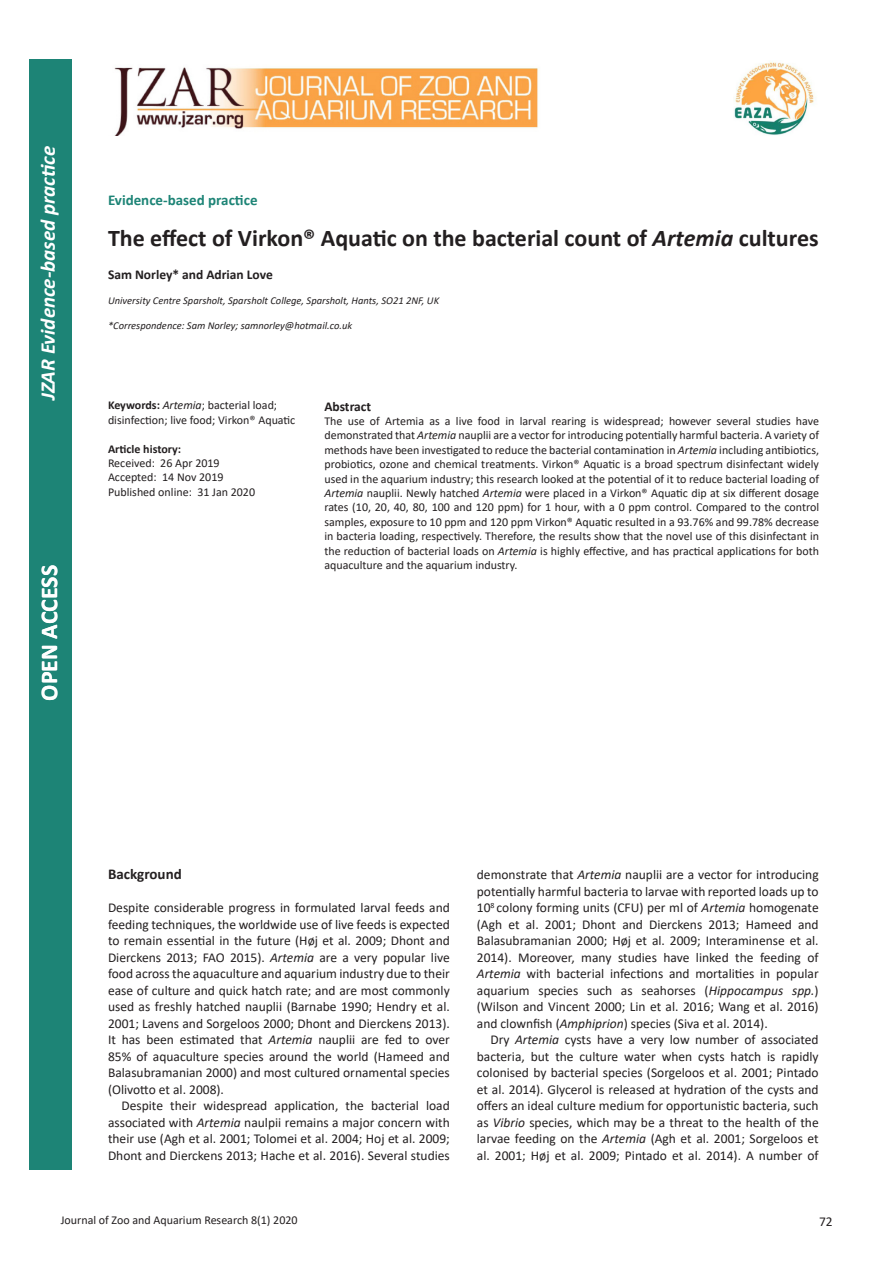
<style>
.page{position:relative;width:893px;height:1263px;background:#fff}
.page>*{position:absolute;margin:0;border:0;box-sizing:border-box;transform-origin:0 0}
.t1{font:700 24px "Calibri";color:#231f20}
.Default{font:700 24px "Calibri";color:#fff}
.t2{font:italic 700 21px "Calibri";color:#fff}
.t3{font:700 15px "Calibri";color:#1d8476}
.Main_heading{font:700 15px "Calibri";color:#231f20}
.Body{font:13.5px/16.5px "Calibri";color:#231f20;text-align:justify}
.Body_para_1{font:13.5px/16.5px "Calibri";color:#231f20;text-align:justify}
.Author_names{font:700 13.5px "Calibri";color:#231f20}
.Default-2{font:700 13.5px "Calibri";color:#231f20}
.Abstract{font:12px/14.4px "Calibri";color:#231f20;text-align:justify}
.Key_hist_refs_text{font:12px/14.4px "Calibri";color:#231f20}
.Default-3{font:700 12px "Calibri";color:#231f20}
.Author_affiliation{font:italic 10.5px "Calibri";color:#231f20}
.s1{font-style:italic}
.s2{font-weight:700}
</style>
<div class="page">
<div style="left:29px;top:60px;width:42px;height:1110px;background:#1d8476"></div>
<img style="left:734px;top:61px;width:80px;height:74px">
<img style="left:114px;top:67px;width:424px;height:68px">
<h2 class="t2" style="left:33px;top:400px;width:256px;rotate:-90deg">JZAR Evidence-based practice</h2>
<p class="Default" style="left:32px;top:701px;width:137px;rotate:-90deg">OPEN ACCESS</p>
<p class="t3" style="left:108px;top:189px;width:151px">Evidence-based practice</p>
<p class="t1" style="left:108px;top:221px;width:712px">The effect of Virkon® Aquatic on the bacterial count of <span class="s1">Artemia</span> cultures</p>
<p class="Author_names" style="left:108px;top:265px;width:166px">Sam Norley* and Adrian Love</p>
<p class="Author_affiliation" style="left:108px;top:293px;width:333px">University Centre Sparsholt, Sparsholt College, Sparsholt, Hants, SO21 2NF, UK</p>
<p class="Author_affiliation" style="left:108px;top:318px;width:246px">*Correspondence: Sam Norley; samnorley@hotmail.co.uk</p>
<p class="Key_hist_refs_text" style="left:108px;top:398px;width:189px"><span class="s2">Keywords:</span> <span class="s1">Artemia</span>; bacterial load; disinfection; live food; Virkon® Aquatic</p>
<p class="Default-3" style="left:108px;top:440px;width:75px">Article history:</p>
<p class="Key_hist_refs_text" style="left:108px;top:456px;width:113px">Received: 26 Apr 2019</p>
<p class="Key_hist_refs_text" style="left:108px;top:470px;width:117px">Accepted: 14 Nov 2019</p>
<p class="Key_hist_refs_text" style="left:108px;top:484px;width:149px">Published online: 31 Jan 2020</p>
<p class="Default-2" style="left:324px;top:396px;width:48px">Abstract</p>
<p class="Abstract" style="left:324px;top:413px;width:496px">The use of Artemia as a live food in larval rearing is widespread; however several studies have demonstrated that <span class="s1">Artemia</span> nauplii are a vector for introducing potentially harmful bacteria. A variety of methods have been investigated to reduce the bacterial contamination in <span class="s1">Artemia</span> including antibiotics, probiotics, ozone and chemical treatments. Virkon® Aquatic is a broad spectrum disinfectant widely used in the aquarium industry; this research looked at the potential of it to reduce bacterial loading of <span class="s1">Artemia</span> nauplii. Newly hatched <span class="s1">Artemia</span> were placed in a Virkon® Aquatic dip at six different dosage rates (10, 20, 40, 80, 100 and 120 ppm) for 1 hour, with a 0 ppm control. Compared to the control samples, exposure to 10 ppm and 120 ppm Virkon® Aquatic resulted in a 93.76% and 99.78% decrease in bacteria loading, respectively. Therefore, the results show that the novel use of this disinfectant in the reduction of bacterial loads on <span class="s1">Artemia</span> is highly effective, and has practical applications for both aquaculture and the aquarium industry.</p>
<p class="Main_heading" style="left:108px;top:863px;width:75px">Background</p>
<p class="Body_para_1" style="left:108px;top:899px;width:343px">Despite considerable progress in formulated larval feeds and feeding techniques, the worldwide use of live feeds is expected to remain essential in the future (Høj et al. 2009; Dhont and Dierckens 2013; FAO 2015). <span class="s1">Artemia</span> are a very popular live food across the aquaculture and aquarium industry due to their ease of culture and quick hatch rate; and are most commonly used as freshly hatched nauplii (Barnabe 1990; Hendry et al.<br>2001; Lavens and Sorgeloos 2000; Dhont and Dierckens 2013).<br>It has been estimated that <span class="s1">Artemia</span> nauplii are fed to over 85% of aquaculture species around the world (Hameed and Balasubramanian 2000) and most cultured ornamental species (Olivotto et al. 2008).</p>
<p class="Body" style="left:108px;top:1097px;width:343px;text-indent:14px">Despite their widespread application, the bacterial load associated with <span class="s1">Artemia</span> naulpii remains a major concern with their use (Agh et al. 2001; Tolomei et al. 2004; Hoj et al. 2009; Dhont and Dierckens 2013; Hache et al. 2016). Several studies</p>
<p class="Body" style="left:477px;top:866px;width:343px">demonstrate that <span class="s1">Artemia</span> nauplii are a vector for introducing potentially harmful bacteria to larvae with reported loads up to 10<sup>8</sup> colony forming units (CFU) per ml of <span class="s1">Artemia</span> homogenate (Agh et al. 2001; Dhont and Dierckens 2013; Hameed and Balasubramanian 2000; Høj et al. 2009; Interaminense et al.<br>2014). Moreover, many studies have linked the feeding of <span class="s1">Artemia</span> with bacterial infections and mortalities in popular aquarium species such as seahorses (<span class="s1">Hippocampus spp.</span>) (Wilson and Vincent 2000; Lin et al. 2016; Wang et al. 2016) and clownfish (<span class="s1">Amphiprion</span>) species (Siva et al. 2014).</p>
<p class="Body" style="left:477px;top:1031px;width:343px;text-indent:14px">Dry <span class="s1">Artemia</span> cysts have a very low number of associated bacteria, but the culture water when cysts hatch is rapidly colonised by bacterial species (Sorgeloos et al. 2001; Pintado et al. 2014). Glycerol is released at hydration of the cysts and offers an ideal culture medium for opportunistic bacteria, such as <span class="s1">Vibrio</span> species, which may be a threat to the health of the larvae feeding on the <span class="s1">Artemia</span> (Agh et al. 2001; Sorgeloos et al. 2001; Høj et al. 2009; Pintado et al. 2014). A number of</p>
<p class="Abstract" style="left:61px;top:1213px;width:238px">Journal of Zoo and Aquarium Research 8(1) 2020</p>
<p class="Body_para_1" style="left:819px;top:1212px;width:15px">72</p>
</div>
